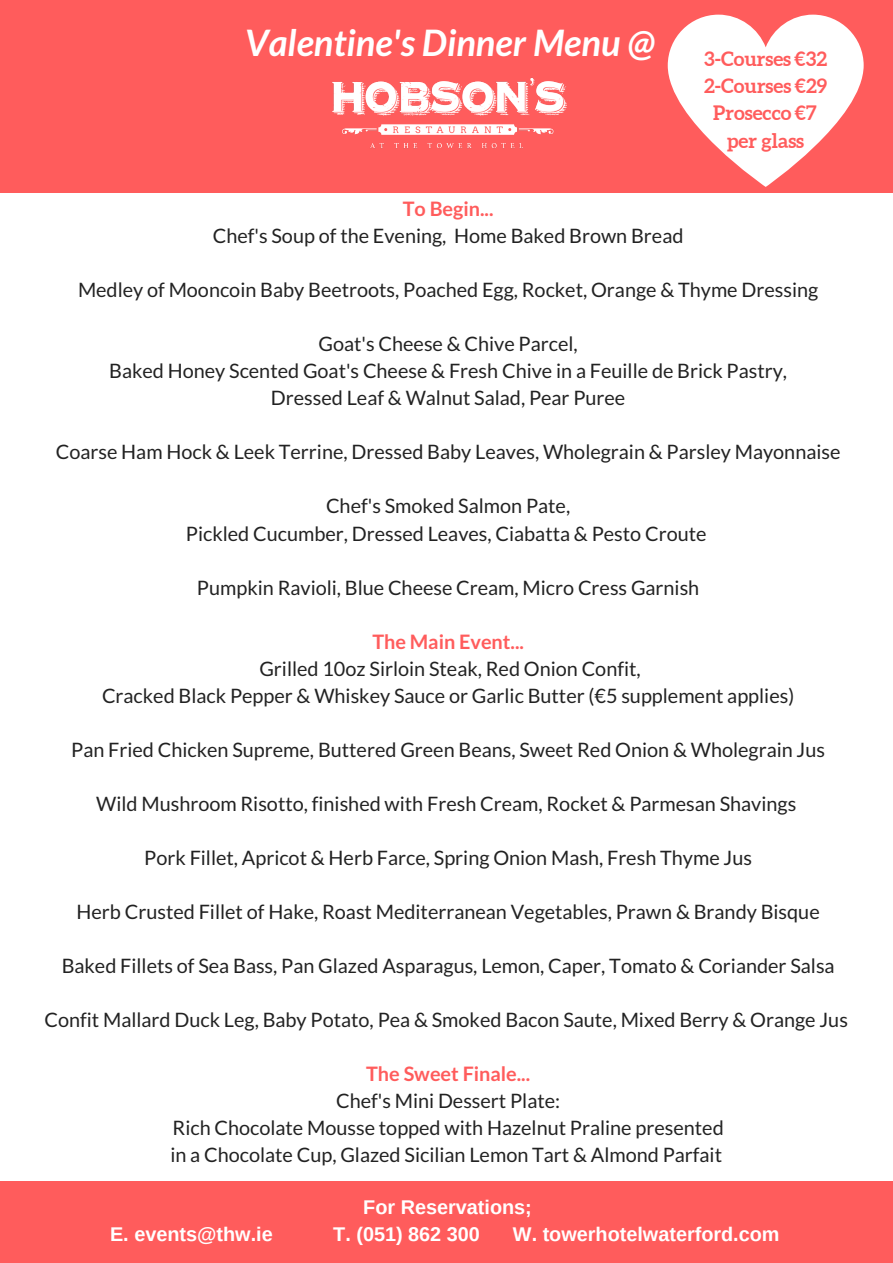
<style>
.page{position:relative;width:893px;height:1263px;background:#fff}
.page>*{position:absolute;margin:0;border:0;box-sizing:border-box;transform-origin:0 0}
.t1{font:italic 700 36.45px "Lato";color:#fff}
.t2{font:19.8px/27px "Lato";color:#222;text-align:center}
.t3{font:700 19.8px "Arimo";color:#fff}
.t4{font:700 19.8px "Lato";color:#ff5c5c}
.t5{font:700 19.8px/27px "Aleo";color:#ff5c5c;text-align:center}
</style>
<div class="page">
<div style="left:0;top:0;width:893px;height:193px;background:#ff5c5c"></div>
<img style="left:332px;top:77px;width:235px;height:72px">
<div style="left:0;top:1181px;width:893px;height:82px;background:#ff5c5c"></div>
<svg style="left:668px;top:15px;width:196px;height:172px"></svg>
<h1 class="t1" style="left:245px;top:20px;width:411px">Valentine's Dinner Menu @</h1>
<p class="t5" style="left:704px;top:46px;width:124px">3-Courses €32<br>2-Courses €29<br>Prosecco €7 per glass</p>
<p class="t4" style="left:403px;top:197px;width:92px">To Begin...</p>
<p class="t2" style="left:213px;top:222px;width:472px">Chef's Soup of the Evening, Home Baked Brown Bread</p>
<p class="t2" style="left:78px;top:276px;width:742px">Medley of Mooncoin Baby Beetroots, Poached Egg, Rocket, Orange &amp; Thyme Dressing</p>
<p class="t2" style="left:109px;top:330px;width:679px">Goat's Cheese &amp; Chive Parcel,<br>Baked Honey Scented Goat's Cheese &amp; Fresh Chive in a Feuille de Brick Pastry,<br>Dressed Leaf &amp; Walnut Salad, Pear Puree</p>
<p class="t2" style="left:56px;top:438px;width:786px">Coarse Ham Hock &amp; Leek Terrine, Dressed Baby Leaves, Wholegrain &amp; Parsley Mayonnaise</p>
<p class="t2" style="left:186px;top:492px;width:522px">Chef's Smoked Salmon Pate,<br>Pickled Cucumber, Dressed Leaves, Ciabatta &amp; Pesto Croute</p>
<p class="t2" style="left:197px;top:573px;width:504px">Pumpkin Ravioli, Blue Cheese Cream, Micro Cress Garnish</p>
<p class="t4" style="left:372px;top:629px;width:153px">The Main Event...</p>
<p class="t2" style="left:102px;top:654px;width:694px">Grilled 10oz Sirloin Steak, Red Onion Confit,<br>Cracked Black Pepper &amp; Whiskey Sauce or Garlic Butter (€5 supplement applies)</p>
<p class="t2" style="left:71px;top:735px;width:755px">Pan Fried Chicken Supreme, Buttered Green Beans, Sweet Red Onion &amp; Wholegrain Jus</p>
<p class="t2" style="left:96px;top:790px;width:702px">Wild Mushroom Risotto, finished with Fresh Cream, Rocket &amp; Parmesan Shavings</p>
<p class="t2" style="left:144px;top:844px;width:609px">Pork Fillet, Apricot &amp; Herb Farce, Spring Onion Mash, Fresh Thyme Jus</p>
<p class="t2" style="left:77px;top:898px;width:745px">Herb Crusted Fillet of Hake, Roast Mediterranean Vegetables, Prawn &amp; Brandy Bisque</p>
<p class="t2" style="left:62px;top:952px;width:774px">Baked Fillets of Sea Bass, Pan Glazed Asparagus, Lemon, Caper, Tomato &amp; Coriander Salsa</p>
<p class="t2" style="left:45px;top:1006px;width:805px">Confit Mallard Duck Leg, Baby Potato, Pea &amp; Smoked Bacon Saute, Mixed Berry &amp; Orange Jus</p>
<p class="t4" style="left:366px;top:1061px;width:165px">The Sweet Finale...</p>
<p class="t2" style="left:170px;top:1087px;width:555px">Chef's Mini Dessert Plate:<br>Rich Chocolate Mousse topped with Hazelnut Praline presented in a Chocolate Cup, Glazed Sicilian Lemon Tart &amp; Almond Parfait</p>
<p class="t3" style="left:363px;top:1196px;width:170px">For Reservations;</p>
<p class="t3" style="left:110px;top:1223px;width:164px">E. events@thw.ie</p>
<p class="t3" style="left:333px;top:1223px;width:148px">T. (051) 862 300</p>
<p class="t3" style="left:513px;top:1223px;width:268px">W. towerhotelwaterford.com</p>
</div>
